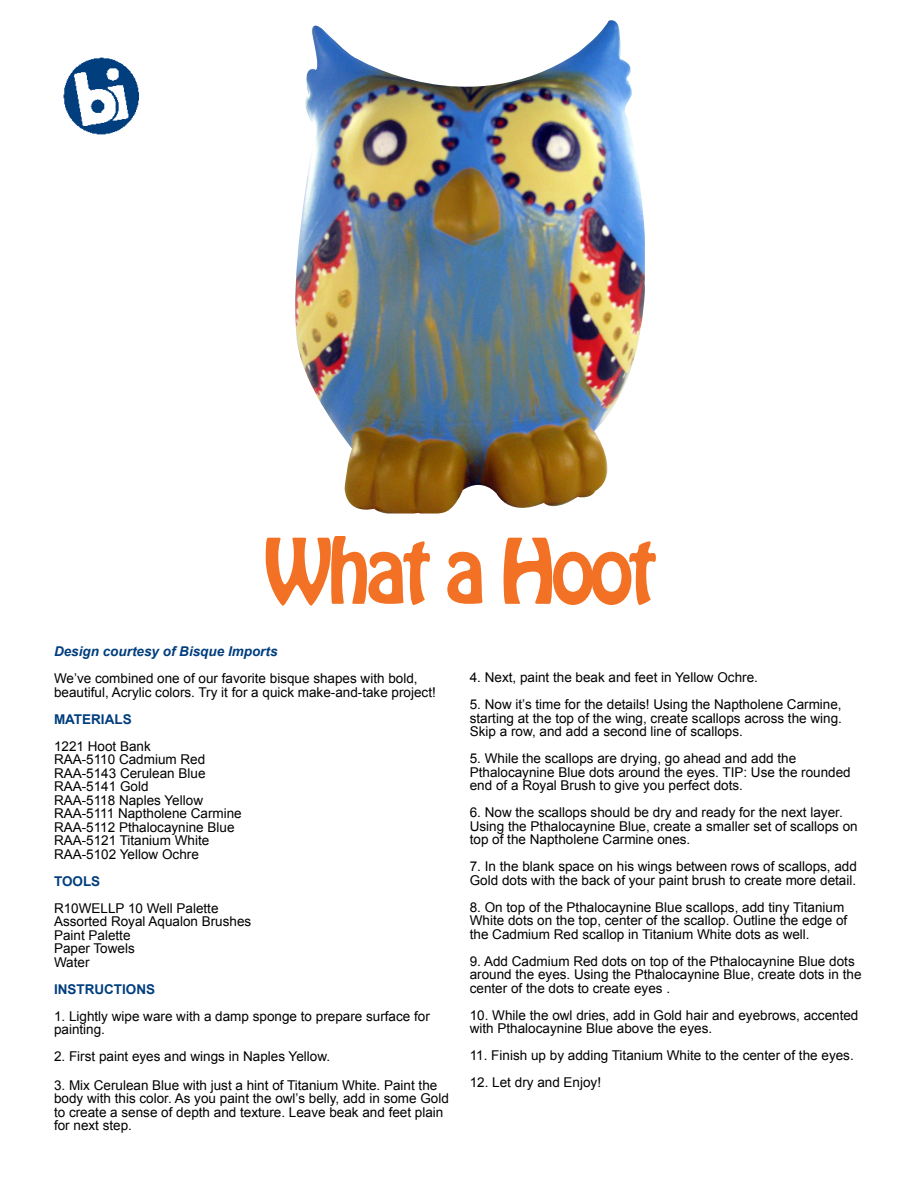
<style>
.page{position:relative;width:918px;height:1188px;background:#fff}
.page>*{position:absolute;margin:0;border:0;box-sizing:border-box;transform-origin:0 0}
.t1{font:79.5px "Hobo Std";letter-spacing:-.06em;color:#f37124}
.t2{font:13.5px/13.5px "Arial";color:#000}
.t3{font:italic 700 13.5px "Arial";color:#003e7e}
.t4{font:700 13.5px "Arial";color:#003e7e}
</style>
<div class="page">
<img style="left:63px;top:57px;width:76px;height:78px">
<img style="left:295px;top:20px;width:350px;height:494px">
<h1 class="t1" style="left:264px;top:516px;width:394px">What a Hoot</h1>
<p class="t3" style="left:54px;top:642px;width:225px">Design courtesy of Bisque Imports</p>
<p class="t2" style="left:54px;top:672px;width:383px">We’ve combined one of our favorite bisque shapes with bold, beautiful, Acrylic colors. Try it for a quick make-and-take project!</p>
<p class="t4" style="left:54px;top:710px;width:79px">MATERIALS</p>
<p class="t2" style="left:54px;top:739px;width:189px">1221 Hoot Bank<br>RAA-5110 Cadmium Red<br>RAA-5143 Cerulean Blue<br>RAA-5141 Gold<br>RAA-5118 Naples Yellow<br>RAA-5111 Naptholene Carmine<br>RAA-5112 Pthalocaynine Blue<br>RAA-5121 Titanium White<br>RAA-5102 Yellow Ochre</p>
<p class="t4" style="left:54px;top:872px;width:48px">TOOLS</p>
<p class="t2" style="left:54px;top:901px;width:199px">R10WELLP 10 Well Palette<br>Assorted Royal Aqualon Brushes<br>Paint Palette<br>Paper Towels<br>Water</p>
<p class="t4" style="left:54px;top:980px;width:103px">INSTRUCTIONS</p>
<p class="t2" style="left:54px;top:1009px;width:377px">1. Lightly wipe ware with a damp sponge to prepare surface for painting.</p>
<p class="t2" style="left:54px;top:1050px;width:278px">2. First paint eyes and wings in Naples Yellow.</p>
<p class="t2" style="left:54px;top:1078px;width:396px">3. Mix Cerulean Blue with just a hint of Titanium White. Paint the body with this color. As you paint the owl’s belly, add in some Gold to create a sense of depth and texture. Leave beak and feet plain for next step.</p>
<p class="t2" style="left:470px;top:671px;width:290px">4. Next, paint the beak and feet in Yellow Ochre.</p>
<p class="t2" style="left:470px;top:698px;width:374px;text-align:justify">5. Now it’s time for the details! Using the Naptholene Carmine, starting at the top of the wing, create scallops across the wing.<br>Skip a row, and add a second line of scallops.</p>
<p class="t2" style="left:470px;top:752px;width:382px">5. While the scallops are drying, go ahead and add the<br>Pthalocaynine Blue dots around the eyes. TIP: Use the rounded end of a Royal Brush to give you perfect dots.</p>
<p class="t2" style="left:470px;top:806px;width:389px">6. Now the scallops should be dry and ready for the next layer.<br>Using the Pthalocaynine Blue, create a smaller set of scallops on top of the Naptholene Carmine ones.</p>
<p class="t2" style="left:470px;top:860px;width:389px">7. In the blank space on his wings between rows of scallops, add<br>Gold dots with the back of your paint brush to create more detail.</p>
<p class="t2" style="left:470px;top:900px;width:379px">8. On top of the Pthalocaynine Blue scallops, add tiny Titanium<br>White dots on the top, center of the scallop. Outline the edge of the Cadmium Red scallop in Titanium White dots as well.</p>
<p class="t2" style="left:470px;top:954px;width:393px">9. Add Cadmium Red dots on top of the Pthalocaynine Blue dots around the eyes. Using the Pthalocaynine Blue, create dots in the center of the dots to create eyes .</p>
<p class="t2" style="left:470px;top:1008px;width:390px">10. While the owl dries, add in Gold hair and eyebrows, accented with Pthalocaynine Blue above the eyes.</p>
<p class="t2" style="left:470px;top:1049px;width:385px">11. Finish up by adding Titanium White to the center of the eyes.</p>
<p class="t2" style="left:470px;top:1076px;width:133px">12. Let dry and Enjoy!</p>
</div>
